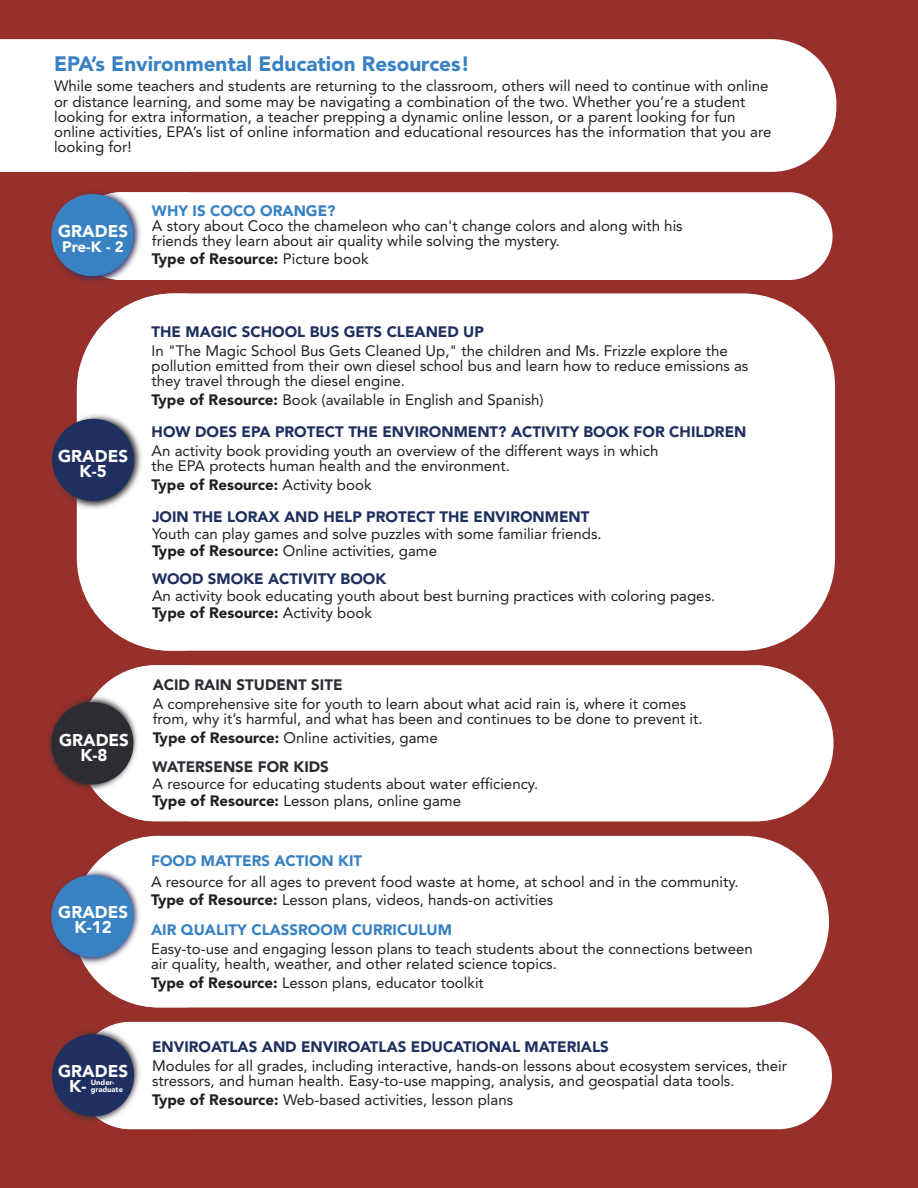
<style>
.page{position:relative;width:918px;height:1188px;background:#972f2a}
.page>*{position:absolute;margin:0;border:0;box-sizing:border-box;transform-origin:0 0}
.t1{font:900 20.7px "Avenir";color:#3881c3}
.t2{font:900 16.95px/15px "Avenir";color:#fff;text-align:center}
.t3{font:15px/15px "Avenir";color:#231f20}
.t4{font:900 15px/32.2px "Avenir";color:#1f2f5f}
.t5{font:900 15px "Avenir";color:#231f20}
.t6{font:900 15px "Avenir";color:#fff}
.t7{font:900 7.5px/7.5px "Avenir";color:#fff}
.s1{font-weight:900;color:#3881c3}
.s2{font-weight:400}
.s3{font-weight:900;color:#1e2f5f}
.s4{font-weight:900;color:#1f2f5f}
.s5{color:#231f20}
.s6{font-weight:400;color:#231f20}
.s7{color:#1e2f5f}
.s8{font-weight:900}
.s9{color:#1f2f5f}
.s10{font-weight:900;color:#2b2d32}
</style>
<div class="page">
<div style="left:0;top:39px;width:836px;height:133px;background:#fff"></div>
<div style="left:78px;top:665px;width:756px;height:156px;background:#fff;border-radius:78px"></div>
<div style="left:77px;top:192px;width:756px;height:88px;background:#fff;border-radius:44px"></div>
<div style="left:73px;top:836px;width:756px;height:172px;background:#fff;border-radius:86px"></div>
<div style="left:77px;top:293px;width:758px;height:358px;background:#fff;border-radius:94px"></div>
<img style="left:2px;top:142px;width:187px;height:190px">
<img style="left:55px;top:142px;width:75px;height:13px">
<img style="left:77px;top:192px;width:112px;height:88px">
<img style="left:152px;top:205px;width:37px;height:11px">
<img style="left:152px;top:219px;width:37px;height:30px">
<img style="left:152px;top:234px;width:37px;height:1px">
<img style="left:152px;top:252px;width:37px;height:15px">
<img style="left:96px;top:293px;width:93px;height:39px">
<img style="left:152px;top:327px;width:37px;height:5px">
<div style="left:51px;top:194px;width:82px;height:82px;background:#3881c3;border-radius:50%"></div>
<img style="left:52px;top:386px;width:25px;height:171px">
<img style="left:77px;top:366px;width:65px;height:143px">
<div style="left:52px;top:419px;width:82px;height:82px;background:#1f2f5f;border-radius:50%"></div>
<img style="left:48px;top:701px;width:138px;height:121px">
<img style="left:78px;top:665px;width:108px;height:156px">
<img style="left:148px;top:648px;width:38px;height:3px">
<img style="left:153px;top:762px;width:33px;height:11px">
<img style="left:153px;top:778px;width:33px;height:15px">
<img style="left:153px;top:795px;width:33px;height:15px">
<img style="left:153px;top:679px;width:33px;height:11px">
<img style="left:153px;top:697px;width:33px;height:31px">
<img style="left:153px;top:713px;width:33px;height:1px">
<img style="left:153px;top:731px;width:33px;height:16px">
<div style="left:51px;top:702px;width:82px;height:82px;background:#2b2d32;border-radius:50%"></div>
<img style="left:73px;top:839px;width:67px;height:142px">
<img style="left:136px;top:835px;width:50px;height:4px">
<img style="left:137px;top:836px;width:49px;height:3px">
<div style="left:51px;top:875px;width:82px;height:82px;background:#3881c3;border-radius:50%"></div>
<div style="left:77px;top:1022px;width:755px;height:107px;background:#fff;border-radius:54px"></div>
<img style="left:51px;top:1021px;width:137px;height:109px">
<img style="left:96px;top:981px;width:92px;height:27px">
<img style="left:77px;top:1022px;width:111px;height:107px">
<div style="left:52px;top:1034px;width:82px;height:82px;background:#1f2f5f;border-radius:50%"></div>
<p class="t1" style="left:54px;top:46px;width:417px">EPA’s Environmental Education Resources!</p>
<p class="t3" style="left:54px;top:78px;width:719px">While some teachers and students are returning to the classroom, others will need to continue with online or distance learning, and some may be navigating a combination of the two. Whether you’re a student looking for extra information, a teacher prepping a dynamic online lesson, or a parent looking for fun online activities, EPA’s list of online information and educational resources has the information that you are</p>
<p class="t3" style="left:54px;top:139px;width:79px">looking for!</p>
<p class="t2" style="left:58px;top:223px;width:71px">GRADES</p>
<p class="t6" style="left:62px;top:234px;width:63px">Pre-K - 2</p>
<p class="t3" style="left:152px;top:202px;width:532px"><span class="s1">WHY IS COCO ORANGE?<br></span>A story about Coco the chameleon who can't change colors and along with his friends they learn about air quality while solving the mystery.</p>
<p class="t5" style="left:152px;top:245px;width:218px">Type of Resource: <span class="s2">Picture book</span></p>
<p class="t2" style="left:58px;top:448px;width:71px">GRADES<br>K-5</p>
<p class="t3" style="left:152px;top:322px;width:578px;line-height:18.8px"><span class="s3">THE M</span><span class="s4">AGIC SCHOOL BUS GETS CLEANED UP<br></span>In "The Magic School Bus Gets Cleaned Up," the children and Ms. Frizzle explore the</p>
<p class="t3" style="left:152px;top:358px;width:598px">pollution emitted from their own diesel school bus and learn how to reduce emissions as they travel through the diesel engine.</p>
<p class="t4" style="left:152px;top:383px;width:596px"><span class="s5">Type of Resource:</span> <span class="s6">Book (available in English and Spanish)<br></span><span class="s7">HOW</span> DOES EPA PROTECT THE ENVIRONMENT? ACTIVITY BOOK FOR CHILDREN</p>
<p class="t3" style="left:152px;top:443px;width:508px">An activity book providing youth an overview of the different ways in which the EPA protects human health and the environment.</p>
<p class="t5" style="left:152px;top:472px;width:221px">Type of Resource: <span class="s2">Activity book</span></p>
<p class="t3" style="left:152px;top:508px;width:451px;line-height:17px"><span class="s3">JOIN</span> <span class="s4">THE LORAX AND HELP PROTECT THE ENVIRONMENT<br></span>Youth can play games and solve puzzles with some familiar friends.<br><span class="s8">Type of Resource:</span> Online activities, game</p>
<p class="t3" style="left:152px;top:570px;width:565px;line-height:17px"><span class="s4">WOOD SMOKE ACTIVITY BOOK<br></span>An activity book educating youth about best burning practices with coloring pages.<br><span class="s8">Type of Resource:</span> Activity book</p>
<p class="t2" style="left:59px;top:732px;width:71px">GRADES<br>K-8</p>
<p class="t2" style="left:58px;top:904px;width:71px">GRADES<br>K-12</p>
<p class="t2" style="left:58px;top:1064px;width:71px">GRADES<br>K- <span class="s9">zzz</span></p>
<p class="t7" style="left:91px;top:1078px;width:34px">Under&shy;graduate</p>
<p class="t3" style="left:153px;top:675px;width:535px;line-height:18.8px"><span class="s10">ACID RAIN STUDENT SITE<br></span>A comprehensive site for youth to learn about what acid rain is, where it comes</p>
<p class="t3" style="left:153px;top:709px;width:551px;line-height:18.8px">from, why it’s harmful, and what has been and continues to be done to prevent it.<br><span class="s8">Type of Resource:</span> Online activities, game</p>
<p class="t3" style="left:153px;top:758px;width:387px;line-height:17px"><span class="s10">WATERSENSE FOR KIDS<br></span>A resource for educating students about water efficiency.<br><span class="s8">Type of Resource:</span> Lesson plans, online game</p>
<p class="t3" style="left:151px;top:851px;width:589px;line-height:20.2px"><span class="s1">FOOD MATTERS ACTION KIT<br></span>A resource for all ages to prevent food waste at home, at school and in the community.</p>
<p class="t3" style="left:151px;top:884px;width:404px;line-height:30.3px"><span class="s8">Type of Resource:</span> Lesson plans, videos, hands-on activities<br><span class="s1">AIR QUALITY CLASSROOM CURRICULUM</span></p>
<p class="t3" style="left:151px;top:941px;width:603px">Easy-to-use and engaging lesson plans to teach students about the connections between air quality, health, weather, and other related science topics.</p>
<p class="t3" style="left:151px;top:975px;width:334px"><span class="s8">Type of Resource:</span> Lesson plans, educator toolkit</p>
<p class="t3" style="left:152px;top:1037px;width:637px;line-height:18.8px"><span class="s4">ENVIROATLAS AND ENVIROATLAS EDUCATIONAL MATERIALS<br></span>Modules for all grades, including interactive, hands-on lessons about ecosystem services, their</p>
<p class="t3" style="left:152px;top:1071px;width:584px;line-height:18.8px">stressors, and human health. Easy-to-use mapping, analysis, and geospatial data tools.<br><span class="s8">Type of Resource:</span> Web-based activities, lesson plans</p>
</div>
